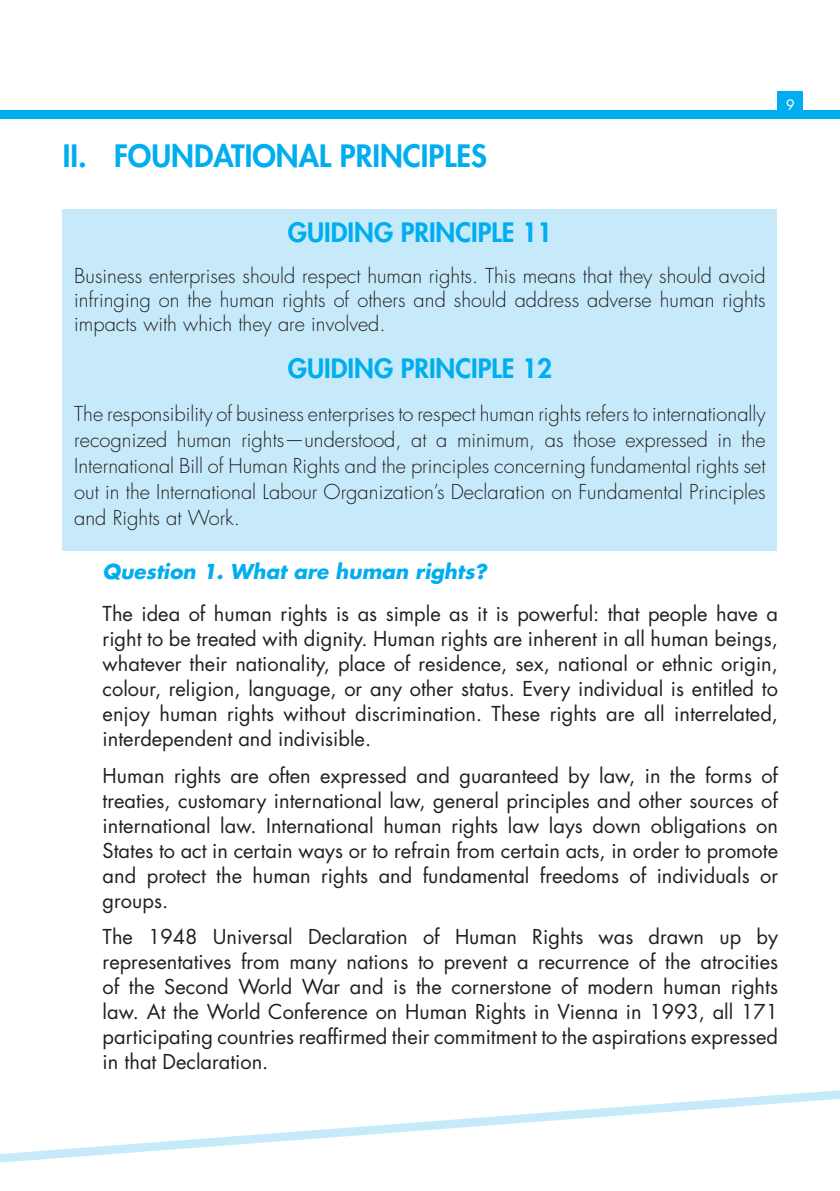
<style>
.page{position:relative;width:840px;height:1191px;background:#fff}
.page>*{position:absolute;margin:0;border:0;box-sizing:border-box;transform-origin:0 0}
.Header_Level_1{font:800 30px "Futura Std";color:#00aeef}
.BOX_Title{font:800 26px "Futura Std";color:#00aeef}
.Body_Text{font:20px/25px "Futura Std";color:#231f20;text-align:justify}
.BOX_txt{font:300 20px/26px "Futura Std";color:#231f20;text-align:justify}
.Header_Level_4_Q{font:italic 700 20px "Futura Std";color:#00aeef}
.t1{font:14px "Futura Std";color:#fff}
</style>
<div class="page">
<div style="left:0;top:110px;width:839px;height:9px;background:#00aeef"></div>
<svg style="left:0;top:1090px;width:839px;height:72px"></svg>
<div style="left:777px;top:91px;width:25px;height:25px;background:#00aeef"></div>
<div style="left:63px;top:209px;width:713px;height:341px;background:#c6eafa"></div>
<p class="Header_Level_1" style="left:63px;top:136px;width:425px">II. FOUNDATIONAL PRINCIPLES</p>
<p class="t1" style="left:785px;top:96px;width:10px">9</p>
<p class="BOX_Title" style="left:287px;top:216px;width:266px">GUIDING PRINCIPLE 11</p>
<p class="BOX_txt" style="left:74px;top:264px;width:692px;line-height:24px">Business enterprises should respect human rights. This means that they should avoid infringing on the human rights of others and should address adverse human rights impacts with which they are involved.</p>
<p class="BOX_Title" style="left:287px;top:352px;width:266px">GUIDING PRINCIPLE 12</p>
<p class="BOX_txt" style="left:74px;top:401px;width:692px">The responsibility of business enterprises to respect human rights refers to internationally recognized human rights—understood, at a minimum, as those expressed in the International Bill of Human Rights and the principles concerning fundamental rights set out in the International Labour Organization’s Declaration on Fundamental Principles and Rights at Work.</p>
<p class="Header_Level_4_Q" style="left:103px;top:558px;width:385px">Question 1. What are human rights?</p>
<p class="Body_Text" style="left:103px;top:602px;width:676px">The idea of human rights is as simple as it is powerful: that people have a right to be treated with dignity. Human rights are inherent in all human beings, whatever their nationality, place of residence, sex, national or ethnic origin, colour, religion, language, or any other status. Every individual is entitled to enjoy human rights without discrimination. These rights are all interrelated, interdependent and indivisible.</p>
<p class="Body_Text" style="left:103px;top:763px;width:676px">Human rights are often expressed and guaranteed by law, in the forms of treaties, customary international law, general principles and other sources of international law. International human rights law lays down obligations on States to act in certain ways or to refrain from certain acts, in order to promote and protect the human rights and fundamental freedoms of individuals or groups.</p>
<p class="Body_Text" style="left:103px;top:924px;width:676px">The 1948 Universal Declaration of Human Rights was drawn up by representatives from many nations to prevent a recurrence of the atrocities of the Second World War and is the cornerstone of modern human rights law. At the World Conference on Human Rights in Vienna in 1993, all 171 participating countries reaffirmed their commitment to the aspirations expressed in that Declaration.</p>
</div>
